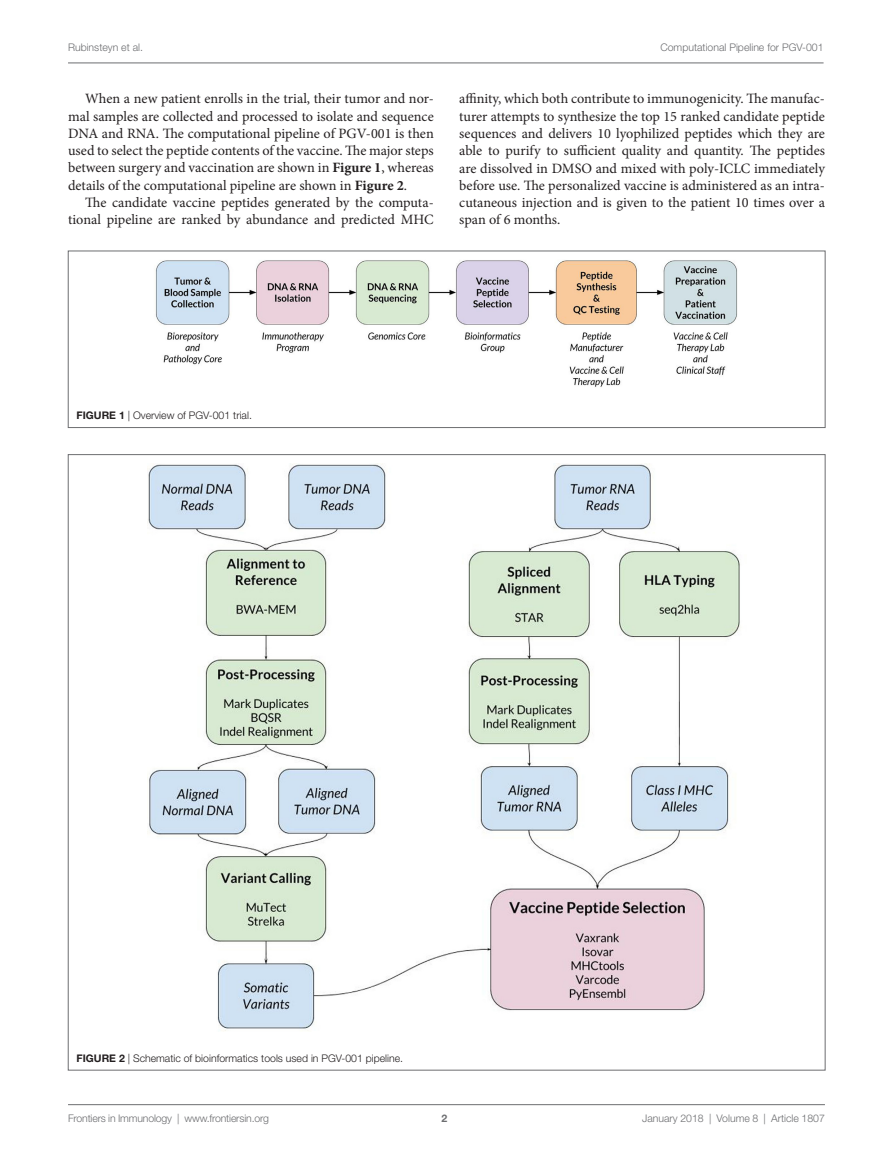
<style>
.page{position:relative;width:893px;height:1170px;background:#fff}
.page>*{position:absolute;margin:0;border:0;box-sizing:border-box;transform-origin:0 0}
.t1{font:14.25px/17.2px "Minion Pro";letter-spacing:-.005em;color:#231f20;text-align:justify}
.t2{font:300 10.5px "Helvetica Neue LT Std";color:#6c6d70}
.t3{font:300 10.5px "Helvetica Neue LT Std";color:#231f20}
.t4{font:700 10.5px "Helvetica Neue LT Std";color:#6c6d70}
.s1{font-weight:700}
</style>
<div class="page">
<img style="left:147px;top:463px;width:593px;height:568px">
<img style="left:155px;top:260px;width:582px;height:127px">
<hr style="left:68px;top:63px;width:756px;height:1px;background:#6c6d70">
<hr style="left:68px;top:1104px;width:757px;height:1px;background:#6c6d70">
<p class="t2" style="left:68px;top:41px;width:77px">Rubinsteyn et al.</p>
<p class="t2" style="left:660px;top:41px;width:165px">Computational Pipeline for PGV-001</p>
<p class="t1" style="left:68px;top:90px;width:367px;text-indent:17px">When a new patient enrolls in the trial, their tumor and nor&shy;mal samples are collected and processed to isolate and sequence DNA and RNA. The computational pipeline of PGV-001 is then used to select the peptide contents of the vaccine. The major steps between surgery and vaccination are shown in <span class="s1">Figure 1</span>, whereas details of the computational pipeline are shown in <span class="s1">Figure 2</span>.</p>
<p class="t1" style="left:68px;top:194px;width:367px;text-align:right">The candidate vaccine peptides generated by the computa&shy;tional pipeline are ranked by abundance and predicted MHC</p>
<p class="t1" style="left:459px;top:90px;width:367px">affinity, which both contribute to immunogenicity. The manufac&shy;turer attempts to synthesize the top 15 ranked candidate peptide sequences and delivers 10 lyophilized peptides which they are able to purify to sufficient quality and quantity. The peptides are dissolved in DMSO and mixed with poly-ICLC immediately before use. The personalized vaccine is administered as an intra&shy;cutaneous injection and is given to the patient 10 times over a span of 6 months.</p>
<p class="t3" style="left:77px;top:409px;width:177px"><span class="s1">FIGURE 1</span> | Overview of PGV-001 trial.</p>
<p class="t3" style="left:77px;top:1051px;width:328px"><span class="s1">FIGURE 2</span> | Schematic of bioinformatics tools used in PGV-001 pipeline.</p>
<p class="t2" style="left:68px;top:1111px;width:203px">Frontiers in Immunology | www.frontiersin.org</p>
<p class="t2" style="left:642px;top:1111px;width:184px">January 2018 | Volume 8 | Article 1807</p>
<p class="t4" style="left:441px;top:1111px;width:7px">2</p>
</div>
